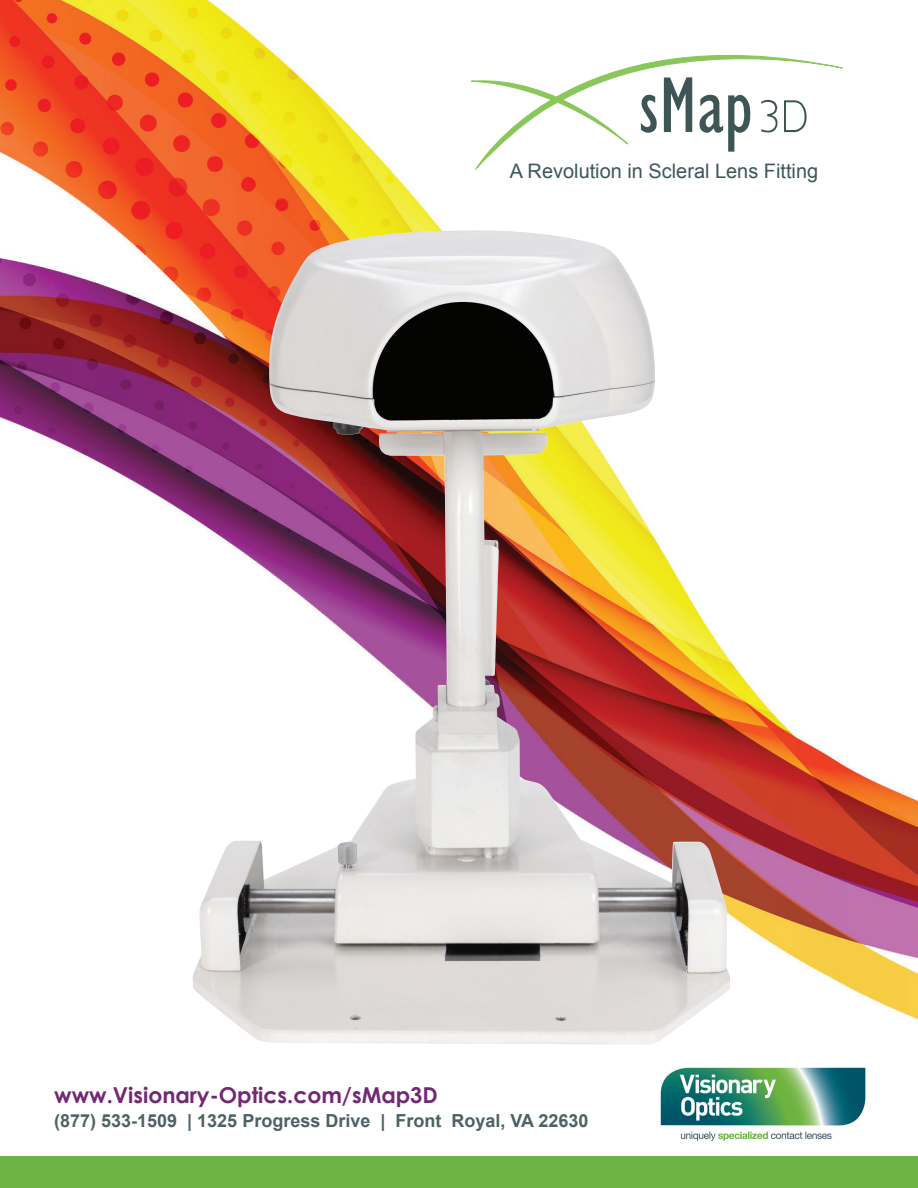
<style>
.page{position:relative;width:918px;height:1188px;background:#fff}
.page>*{position:absolute;margin:0;border:0;box-sizing:border-box;transform-origin:0 0}
.t1{font:700 21.9px "Century Gothic";color:#732874}
.t2{font:19.95px "Arial";color:#3d5758}
.t3{font:700 18px "Arial";color:#4d6263}
</style>
<div class="page">
<img style="left:0;top:0;width:918px;height:1020px">
<img style="left:193px;top:230px;width:537px;height:815px">
<svg style="left:471px;top:52px;width:372px;height:117px"></svg>
<div style="left:0;top:1156px;width:918px;height:32px;background:#6db444"></div>
<img style="left:660px;top:1067px;width:206px;height:74px">
<p class="t2" style="left:510px;top:158px;width:310px">A Revolution in Scleral Lens Fitting</p>
<p class="t1" style="left:54px;top:1082px;width:385px">www.Visionary-Optics.com/sMap3D</p>
<p class="t3" style="left:54px;top:1109px;width:536px">(877) 533-1509 | 1325 Progress Drive | Front Royal, VA 22630</p>
</div>
